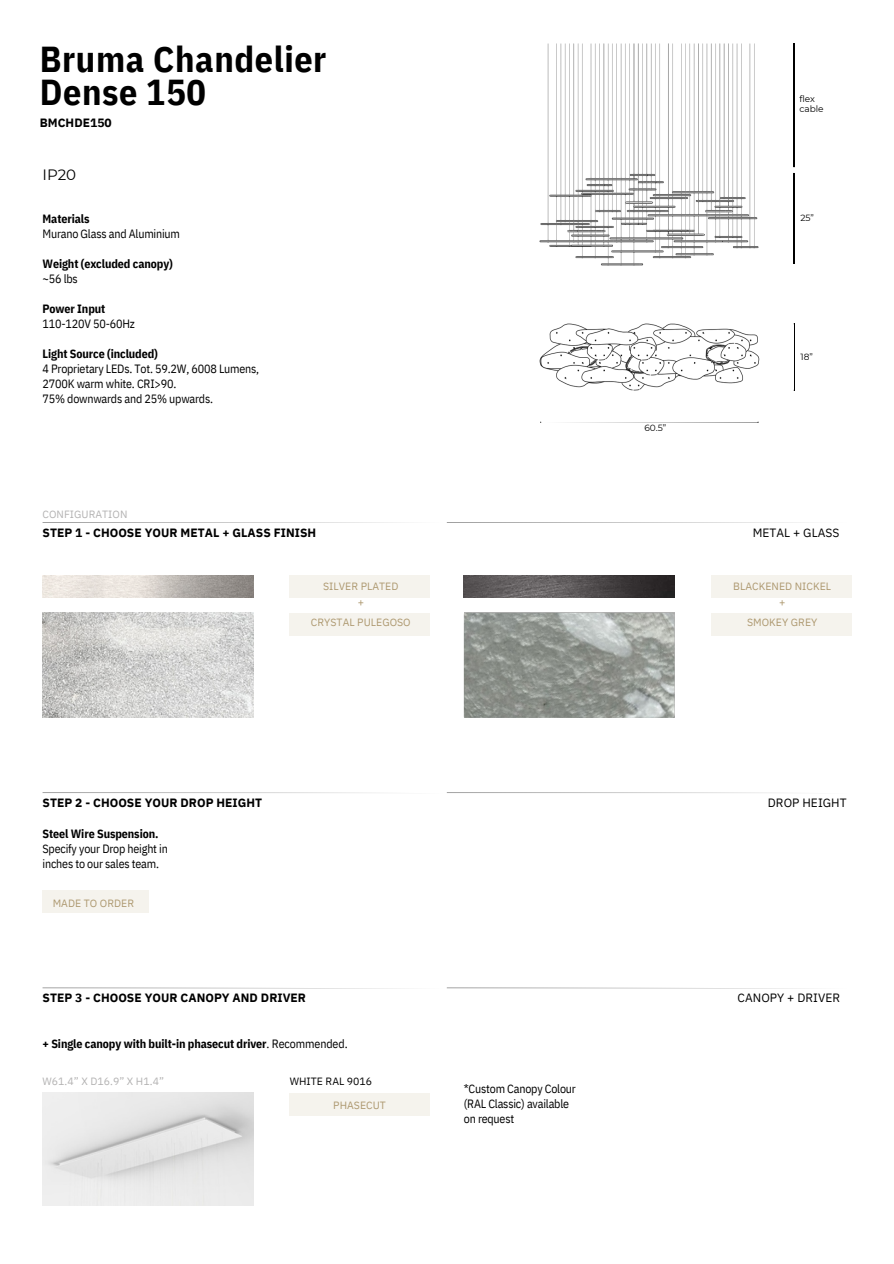
<style>
.page{position:relative;width:894px;height:1264px;background:#fff}
.page>*{position:absolute;margin:0;border:0;box-sizing:border-box;transform-origin:0 0}
.t1{font:700 36px/32.7px "IBM Plex Sans Cond";letter-spacing:.015em;color:#000}
.t2{font:15px "Montserrat";color:#000}
.t3{font:12px/14.7px "IBM Plex Sans Cond";letter-spacing:-.015em;color:#000}
.t4{font:700 12px "IBM Plex Sans Cond";letter-spacing:-.01em;color:#000}
.t5{font:700 12px "IBM Plex Sans";letter-spacing:.005em;color:#000}
.t6{font:12px "IBM Plex Sans";letter-spacing:.005em;color:#000}
.t7{font:10.5px/15.8px "IBM Plex Sans";letter-spacing:.005em;color:#ad986f;text-align:center}
.t8{font:10.5px "IBM Plex Sans";letter-spacing:.005em;color:#b3b2b2}
.t9{font:10.5px "IBM Plex Sans";letter-spacing:.005em;color:#000}
.t10{font:9px/10.2px "Montserrat";letter-spacing:-.005em;color:#000}
.s1{font-weight:400}
</style>
<div class="page">
<img style="left:463px;top:613px;width:211px;height:105px">
<img style="left:43px;top:575px;width:210px;height:23px">
<img style="left:463px;top:575px;width:211px;height:23px">
<div style="left:290px;top:575px;width:139px;height:23px;background:#f5f3ed"></div>
<div style="left:290px;top:613px;width:139px;height:22px;background:#f5f3ed"></div>
<div style="left:711px;top:575px;width:139px;height:23px;background:#f5f3ed"></div>
<div style="left:711px;top:613px;width:139px;height:22px;background:#f5f3ed"></div>
<img style="left:43px;top:613px;width:210px;height:104px">
<div style="left:43px;top:890px;width:106px;height:22px;background:#f5f3ed"></div>
<div style="left:290px;top:1092px;width:139px;height:23px;background:#f5f3ed"></div>
<img style="left:539px;top:323px;width:221px;height:68px">
<hr style="left:540px;top:422px;width:217px;height:1px;background:#000">
<img style="left:539px;top:43px;width:220px;height:223px">
<hr style="left:42px;top:987px;width:404px;height:1px;background:#000">
<hr style="left:446px;top:987px;width:404px;height:1px;background:#000">
<hr style="left:43px;top:792px;width:403px;height:1px;background:#000">
<hr style="left:446px;top:792px;width:404px;height:1px;background:#000">
<hr style="left:43px;top:522px;width:403px;height:1px;background:#000">
<hr style="left:446px;top:522px;width:404px;height:1px;background:#000">
<hr style="left:793px;top:44px;width:1px;height:123px;background:#000">
<hr style="left:793px;top:173px;width:1px;height:90px;background:#000">
<hr style="left:793px;top:324px;width:1px;height:66px;background:#000">
<img style="left:43px;top:1092px;width:210px;height:113px">
<h4 class="t1" style="left:40px;top:42px;width:288px">Bruma Chandelier<br>Dense 150</h4>
<h4 class="t5" style="left:40px;top:115px;width:73px">BMCHDE150</h4>
<p class="t2" style="left:43px;top:165px;width:35px">IP20</p>
<p class="t4" style="left:42px;top:210px;width:48px">Materials</p>
<p class="t3" style="left:42px;top:226px;width:139px">Murano Glass and Aluminium</p>
<p class="t4" style="left:42px;top:255px;width:132px">Weight (excluded canopy)</p>
<p class="t3" style="left:42px;top:271px;width:37px">~56 lbs</p>
<p class="t4" style="left:42px;top:300px;width:64px">Power Input</p>
<h3 class="t3" style="left:42px;top:316px;width:94px">110-120V 50-60Hz</h3>
<h4 class="t4" style="left:42px;top:345px;width:117px">Light Source (included)</h4>
<h5 class="t3" style="left:42px;top:361px;width:218px">4 Proprietary LEDs. Tot. 59.2W, 6008 Lumens,</h5>
<h6 class="t3" style="left:42px;top:376px;width:135px">2700K warm white. CRI&gt;90.</h6>
<h6 class="t3" style="left:42px;top:391px;width:172px">75% downwards and 25% upwards.</h6>
<h5 class="t8" style="left:43px;top:507px;width:86px">CONFIGURATION</h5>
<p class="t5" style="left:43px;top:524px;width:275px">STEP 1 - CHOOSE YOUR METAL + GLASS FINISH</p>
<h6 class="t7" style="left:323px;top:578px;width:77px">SILVER PLATED +</h6>
<p class="t7" style="left:311px;top:614px;width:101px">CRYSTAL PULEGOSO</p>
<p class="t5" style="left:43px;top:794px;width:221px">STEP 2 - CHOOSE YOUR DROP HEIGHT</p>
<p class="t4" style="left:43px;top:825px;width:117px">Steel Wire Suspension.</p>
<p class="t3" style="left:43px;top:841px;width:127px">Specify your Drop height in</p>
<p class="t3" style="left:43px;top:856px;width:118px">inches to our sales team.</p>
<h6 class="t7" style="left:53px;top:894px;width:83px">MADE TO ORDER</h6>
<p class="t5" style="left:42px;top:989px;width:265px">STEP 3 - CHOOSE YOUR CANOPY AND DRIVER</p>
<p class="t4" style="left:43px;top:1035px;width:306px">+ Single canopy with built-in phasecut driver<span class="s1">. Recommended.</span></p>
<h5 class="t8" style="left:43px;top:1074px;width:123px">W61.4” X D16.9” X H1.4”</h5>
<h6 class="t9" style="left:290px;top:1074px;width:84px">WHITE RAL 9016</h6>
<h6 class="t7" style="left:333px;top:1097px;width:54px">PHASECUT</h6>
<h3 class="t3" style="left:463px;top:1081px;width:113px">*Custom Canopy Colour (RAL Classic) available on request</h3>
<h6 class="t10" style="left:644px;top:423px;width:23px">60.5”</h6>
<p class="t10" style="left:799px;top:94px;width:26px">flex cable</p>
<p class="t10" style="left:800px;top:213px;width:15px">25”</p>
<p class="t10" style="left:800px;top:352px;width:14px">18”</p>
<h4 class="t6" style="left:752px;top:525px;width:88px">METAL + GLASS</h4>
<p class="t7" style="left:733px;top:578px;width:99px">BLACKENED NICKEL +</p>
<p class="t7" style="left:746px;top:614px;width:72px">SMOKEY GREY</p>
<h3 class="t6" style="left:767px;top:795px;width:80px">DROP HEIGHT</h3>
<p class="t6" style="left:737px;top:990px;width:104px">CANOPY + DRIVER</p>
</div>
